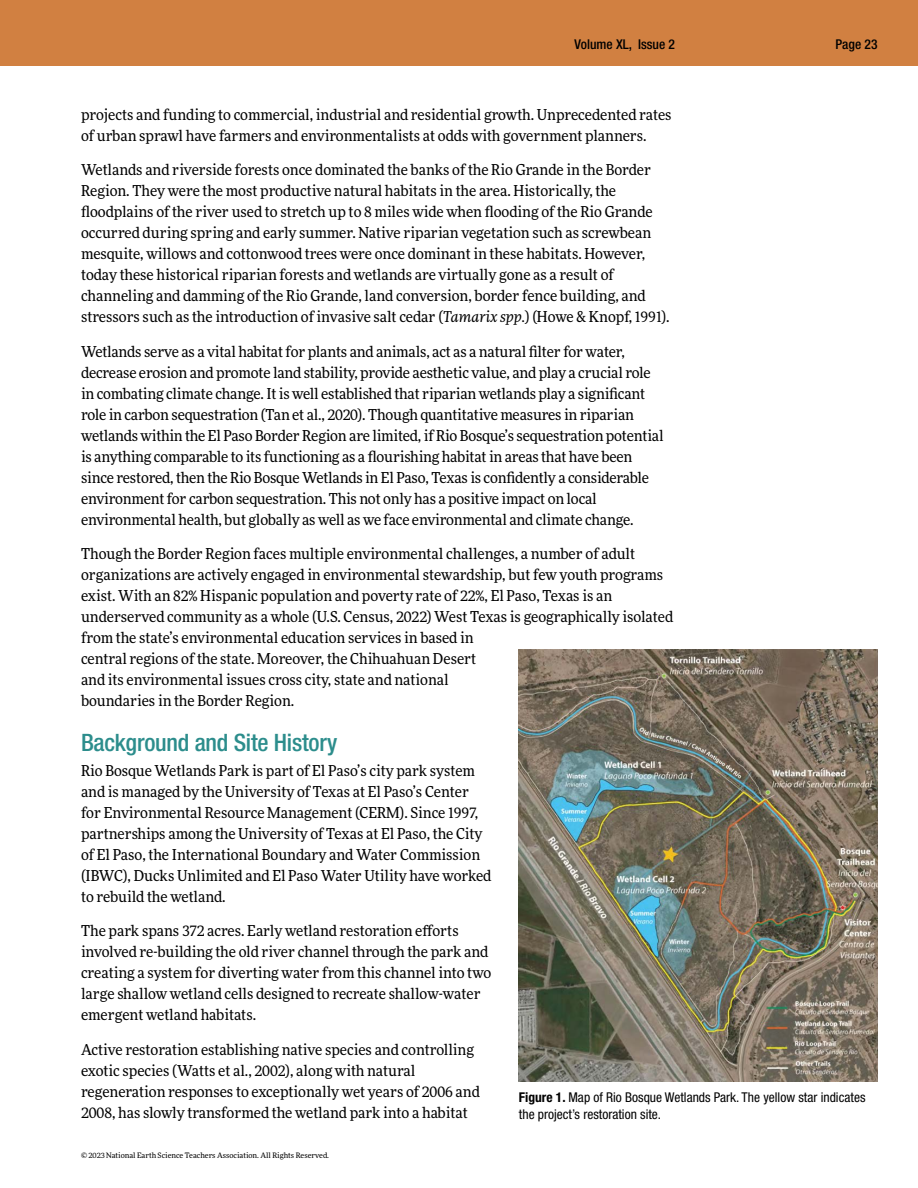
<style>
.page{position:relative;width:918px;height:1188px;background:#fff}
.page>*{position:absolute;margin:0;border:0;box-sizing:border-box;transform-origin:0 0}
.t1{font:500 condensed 24px "Helvetica Neue LT Std";letter-spacing:-.01em;color:#2c8d8c}
.t2{font:15px/21px "More Pro";color:#000;scale:.95 1}
.t3{font:condensed 13.5px/16.5px "Helvetica Neue LT Std";color:#000}
.t4{font:500 condensed 13.5px "Helvetica Neue LT Std";color:#000}
.t5{font:7.5px "More Pro";color:#000}
.s1{font-style:italic}
.s2{font-weight:700}
</style>
<div class="page">
<div style="left:0;top:0;width:918px;height:66px;background:#d18041"></div>
<img style="left:519px;top:650px;width:359px;height:432px">
<p class="t4" style="left:575px;top:36px;width:102px">Volume XL, Issue 2</p>
<p class="t4" style="left:836px;top:36px;width:43px">Page 23</p>
<p class="t2" style="left:81px;top:103px;width:623px">projects and funding to commercial, industrial and residential growth. Unprecedented rates of urban sprawl have farmers and environmentalists at odds with government planners.</p>
<p class="t2" style="left:81px;top:159px;width:621px">Wetlands and riverside forests once dominated the banks of the Rio Grande in the Border Region. They were the most productive natural habitats in the area. Historically, the floodplains of the river used to stretch up to 8 miles wide when flooding of the Rio Grande occurred during spring and early summer. Native riparian vegetation such as screwbean mesquite, willows and cottonwood trees were once dominant in these habitats. However, today these historical riparian forests and wetlands are virtually gone as a result of channeling and damming of the Rio Grande, land conversion, border fence building, and stressors such as the introduction of invasive salt cedar (<span class="s1">Tamarix spp.</span>) (Howe &amp; Knopf, 1991).</p>
<p class="t2" style="left:81px;top:340px;width:615px">Wetlands serve as a vital habitat for plants and animals, act as a natural filter for water, decrease erosion and promote land stability, provide aesthetic value, and play a crucial role in combating climate change. It is well established that riparian wetlands play a significant role in carbon sequestration (Tan et al., 2020). Though quantitative measures in riparian wetlands within the El Paso Border Region are limited, if Rio Bosque’s sequestration potential is anything comparable to its functioning as a flourishing habitat in areas that have been since restored, then the Rio Bosque Wetlands in El Paso, Texas is confidently a considerable environment for carbon sequestration. This not only has a positive impact on local environmental health, but globally as well as we face environmental and climate change.</p>
<p class="t2" style="left:81px;top:543px;width:625px">Though the Border Region faces multiple environmental challenges, a number of adult organizations are actively engaged in environmental stewardship, but few youth programs exist. With an 82% Hispanic population and poverty rate of 22%, El Paso, Texas is an underserved community as a whole (U.S. Census, 2022) West Texas is geographically isolated from the state’s environmental education services in based in<br>central regions of the state. Moreover, the Chihuahuan Desert<br>and its environmental issues cross city, state and national<br>boundaries in the Border Region.</p>
<h1 class="t1" style="left:81px;top:728px;width:258px">Background and Site History</h1>
<p class="t2" style="left:81px;top:759px;width:433px">Rio Bosque Wetlands Park is part of El Paso’s city park system and is managed by the University of Texas at El Paso’s Center for Environmental Resource Management (CERM). Since 1997, partnerships among the University of Texas at El Paso, the City of El Paso, the International Boundary and Water Commission (IBWC), Ducks Unlimited and El Paso Water Utility have worked to rebuild the wetland.</p>
<p class="t2" style="left:81px;top:920px;width:433px">The park spans 372 acres. Early wetland restoration efforts involved re-building the old river channel through the park and creating a system for diverting water from this channel into two large shallow wetland cells designed to recreate shallow-water emergent wetland habitats.</p>
<p class="t2" style="left:81px;top:1038px;width:421px">Active restoration establishing native species and controlling exotic species (Watts et al., 2002), along with natural regeneration responses to exceptionally wet years of 2006 and 2008, has slowly transformed the wetland park into a habitat</p>
<p class="t3" style="left:519px;top:1089px;width:348px"><span class="s2">Figure 1.</span> Map of Rio Bosque Wetlands Park. The yellow star indicates the project’s restoration site.</p>
<p class="t5" style="left:81px;top:1150px;width:250px">© 2023 National Earth Science Teachers Association. All Rights Reserved.</p>
</div>
